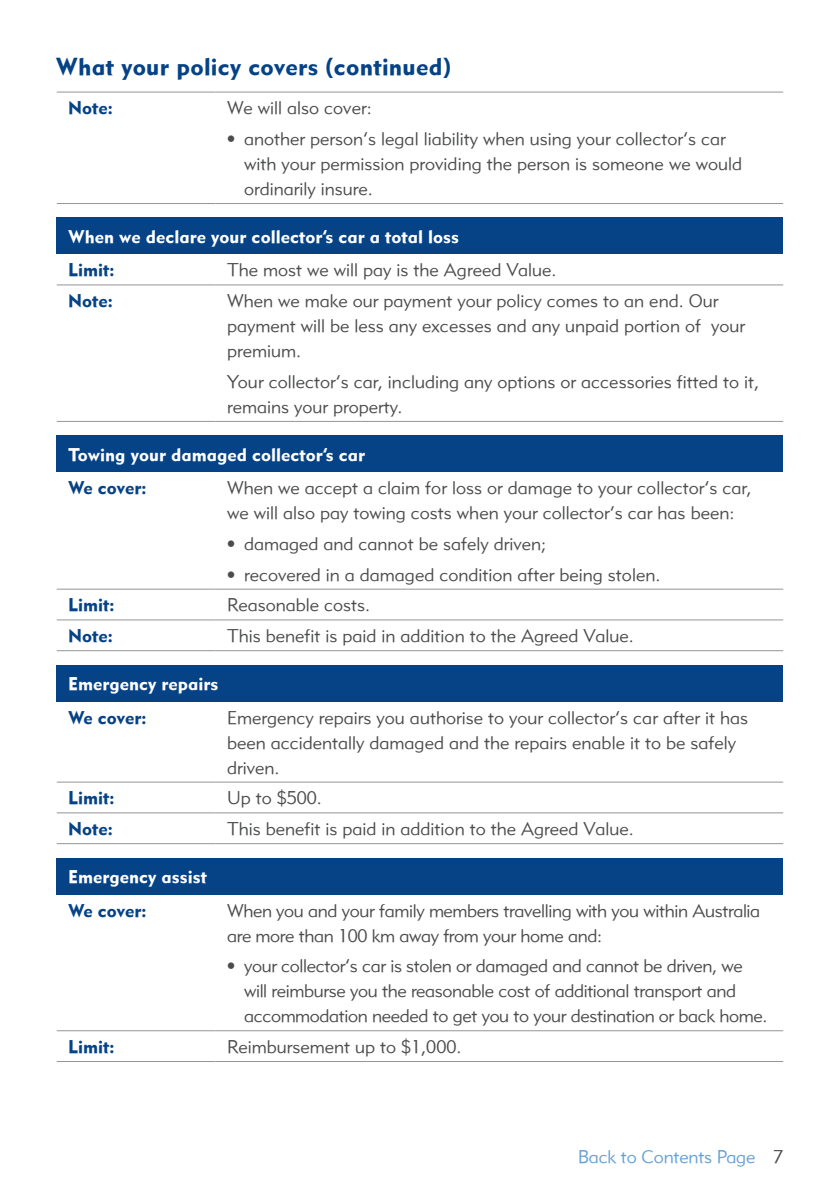
<style>
.page{position:relative;width:840px;height:1191px;background:#fff}
.page>*{position:absolute;margin:0;border:0;box-sizing:border-box;transform-origin:0 0}
.Heading_2{font:24px "Metro Black LT Two";letter-spacing:.01em;color:#054286}
.Body{font:18px/25px "Metro Lite LT Two";color:#4b4c4d}
.Body-2{font:18px/25px "Metro Lite LT Two";letter-spacing:-.02em;color:#4b4c4d}
.Body-3{font:18px "Metro Black LT Two";color:#fff}
.Body-4{font:18px "Metro Black LT Two";color:#054286}
.t1{font:18px "Metro Lite LT Two";letter-spacing:-.01em;color:#65a1d6}
.s1{color:#4b4c4d}
</style>
<div class="page">
<hr style="left:57px;top:92px;width:158px;height:1px;background:#939598">
<hr style="left:215px;top:92px;width:567px;height:1px;background:#939598">
<hr style="left:57px;top:203px;width:158px;height:1px;background:#939598">
<hr style="left:215px;top:203px;width:567px;height:1px;background:#939598">
<div style="left:57px;top:218px;width:725px;height:36px;background:#054286"></div>
<hr style="left:57px;top:284px;width:158px;height:1px;background:#939598">
<hr style="left:215px;top:284px;width:567px;height:1px;background:#939598">
<hr style="left:57px;top:421px;width:158px;height:1px;background:#939598">
<hr style="left:215px;top:421px;width:567px;height:1px;background:#939598">
<div style="left:57px;top:435px;width:725px;height:37px;background:#054286"></div>
<hr style="left:57px;top:588px;width:158px;height:1px;background:#939598">
<hr style="left:215px;top:588px;width:567px;height:1px;background:#939598">
<hr style="left:57px;top:619px;width:158px;height:1px;background:#939598">
<hr style="left:215px;top:619px;width:567px;height:1px;background:#939598">
<hr style="left:57px;top:650px;width:158px;height:1px;background:#939598">
<hr style="left:215px;top:650px;width:567px;height:1px;background:#939598">
<div style="left:57px;top:665px;width:725px;height:36px;background:#054286"></div>
<hr style="left:57px;top:781px;width:158px;height:1px;background:#939598">
<hr style="left:215px;top:781px;width:567px;height:1px;background:#939598">
<hr style="left:57px;top:812px;width:158px;height:1px;background:#939598">
<hr style="left:215px;top:812px;width:567px;height:1px;background:#939598">
<hr style="left:57px;top:843px;width:158px;height:1px;background:#939598">
<hr style="left:215px;top:843px;width:567px;height:1px;background:#939598">
<div style="left:57px;top:858px;width:725px;height:36px;background:#054286"></div>
<hr style="left:57px;top:1030px;width:158px;height:1px;background:#939598">
<hr style="left:215px;top:1030px;width:567px;height:1px;background:#939598">
<hr style="left:57px;top:1061px;width:158px;height:1px;background:#939598">
<hr style="left:215px;top:1061px;width:567px;height:1px;background:#939598">
<p class="Heading_2" style="left:56px;top:52px;width:396px">What your policy covers (continued)</p>
<p class="Body-4" style="left:68px;top:97px;width:46px">Note:</p>
<p class="Body" style="left:227px;top:95px;width:146px">We will also cover:</p>
<p class="Body" style="left:244px;top:126px;width:499px;text-indent:-17px">• another person’s legal liability when using your collector’s car with your permission providing the person is someone we would ordinarily insure.</p>
<p class="Body-3" style="left:68px;top:225px;width:392px">When we declare your collector’s car a total loss</p>
<p class="Body-4" style="left:68px;top:259px;width:48px">Limit:</p>
<p class="Body" style="left:227px;top:257px;width:331px">The most we will pay is the Agreed Value.</p>
<p class="Body-4" style="left:68px;top:289px;width:46px">Note:</p>
<p class="Body" style="left:227px;top:288px;width:519px">When we make our payment your policy comes to an end. Our payment will be less any excesses and any unpaid portion of your premium.</p>
<p class="Body" style="left:227px;top:369px;width:533px">Your collector’s car, including any options or accessories fitted to it, remains your property.</p>
<p class="Body-3" style="left:68px;top:443px;width:298px">Towing your damaged collector’s car</p>
<p class="Body-4" style="left:68px;top:477px;width:80px">We cover:</p>
<p class="Body" style="left:227px;top:475px;width:525px">When we accept a claim for loss or damage to your collector’s car, we will also pay towing costs when your collector’s car has been:</p>
<p class="Body" style="left:227px;top:531px;width:320px">• damaged and cannot be safely driven;</p>
<p class="Body" style="left:227px;top:561px;width:434px">• recovered in a damaged condition after being stolen.</p>
<p class="Body-4" style="left:68px;top:594px;width:48px">Limit:</p>
<p class="Body" style="left:227px;top:592px;width:145px">Reasonable costs.</p>
<p class="Body-4" style="left:68px;top:624px;width:46px">Note:</p>
<p class="Body" style="left:227px;top:623px;width:408px">This benefit is paid in addition to the Agreed Value.</p>
<p class="Body-3" style="left:68px;top:672px;width:152px">Emergency repairs</p>
<p class="Body-4" style="left:68px;top:706px;width:80px">We cover:</p>
<p class="Body" style="left:227px;top:704px;width:522px">Emergency repairs you authorise to your collector’s car after it has been accidentally damaged and the repairs enable it to be safely driven.</p>
<p class="Body-4" style="left:68px;top:786px;width:48px">Limit:</p>
<p class="Body" style="left:227px;top:785px;width:96px">Up to $500.</p>
<p class="Body-4" style="left:68px;top:817px;width:46px">Note:</p>
<p class="Body" style="left:227px;top:816px;width:408px">This benefit is paid in addition to the Agreed Value.</p>
<p class="Body-3" style="left:68px;top:865px;width:140px">Emergency assist</p>
<p class="Body-4" style="left:68px;top:899px;width:80px">We cover:</p>
<p class="Body-2" style="left:227px;top:897px;width:534px">When you and your family members travelling with you within Australia are more than 100 km away from your home and:</p>
<p class="Body-2" style="left:244px;top:953px;width:524px;text-indent:-17px">• your collector’s car is stolen or damaged and cannot be driven, we will reimburse you the reasonable cost of additional transport and accommodation needed to get you to your destination or back home.</p>
<p class="Body-4" style="left:68px;top:1035px;width:48px">Limit:</p>
<p class="Body" style="left:227px;top:1034px;width:236px">Reimbursement up to $1,000.</p>
<p class="t1" style="left:577px;top:1145px;width:206px">Back to Contents Page <span class="s1">7</span></p>
</div>
